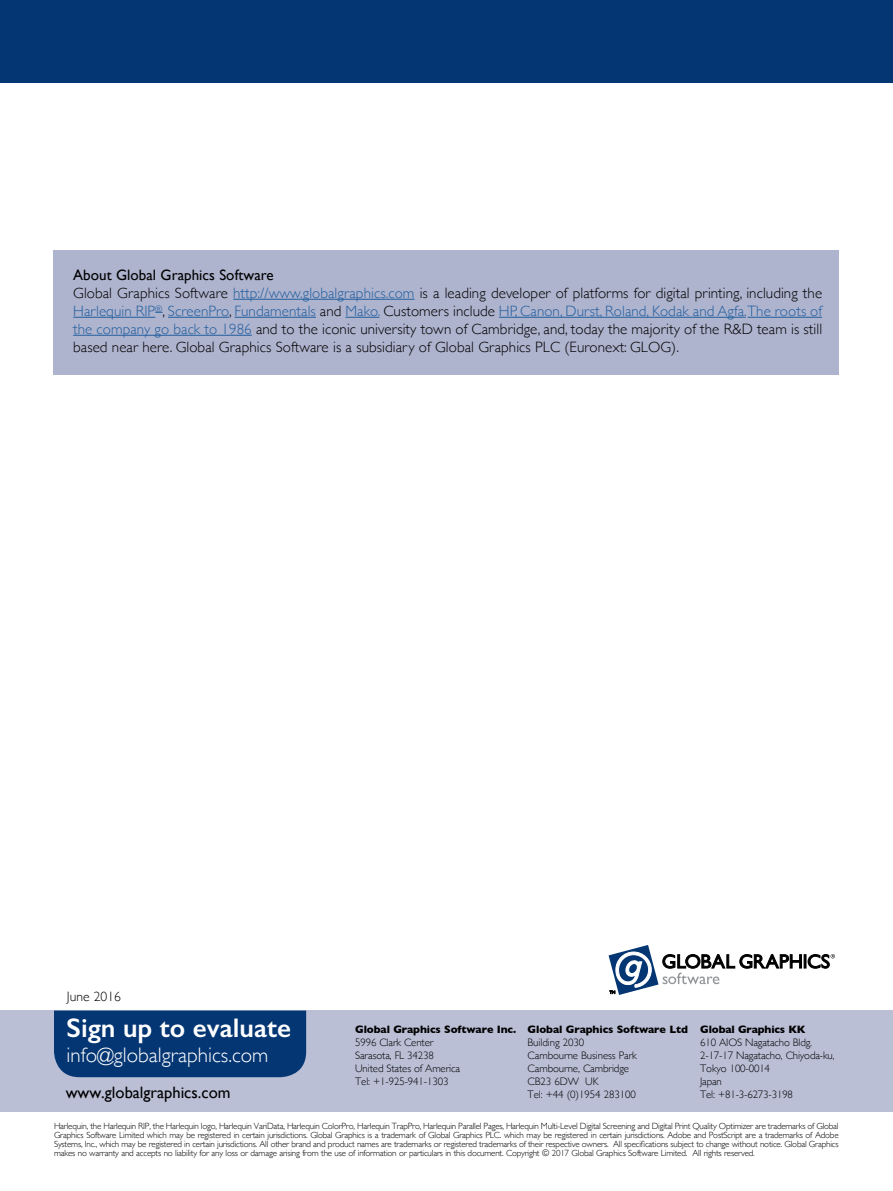
<style>
.page{position:relative;width:893px;height:1191px;background:#fff}
.page>*{position:absolute;margin:0;border:0;box-sizing:border-box;transform-origin:0 0}
.t1{font:600 27px "Gill Sans";color:#fff}
.t2{font:300 21px "Gill Sans";color:#fff}
.t3{font:16.5px "Gill Sans";color:#000}
.t4{font:300 15px/18px "Gill Sans";letter-spacing:.005em;color:#000}
.t5{font:300 13.65px "Gill Sans";color:#000}
.t6{font:300 10.8px/13px "Gill Sans";letter-spacing:-.01em;color:#000}
.t7{font:700 10.8px "Gill Sans";letter-spacing:-.01em;color:#000}
.t8{font:300 9px/9px "Gill Sans";letter-spacing:-.02em;color:#000;text-align:justify}
.s1{font-weight:400}
.s2{color:#215e9e}
</style>
<div class="page">
<div style="left:0;top:1010px;width:893px;height:102px;background:#bbbfd6"></div>
<svg style="left:609px;top:945px;width:226px;height:50px"></svg>
<hr style="left:0;top:81px;width:893px;height:2px;background:#007db7">
<div style="left:0;top:0;width:893px;height:82px;background:#043673"></div>
<div style="left:54px;top:1010px;width:252px;height:67px;background:#043673"></div>
<div style="left:53px;top:251px;width:786px;height:124px;background:#aeb3ce"></div>
<hr style="left:233px;top:299px;width:182px;height:1px;background:#215e9e">
<hr style="left:73px;top:317px;width:82px;height:1px;background:#215e9e">
<hr style="left:168px;top:317px;width:61px;height:1px;background:#215e9e">
<hr style="left:235px;top:317px;width:81px;height:1px;background:#215e9e">
<hr style="left:345px;top:317px;width:34px;height:1px;background:#215e9e">
<hr style="left:499px;top:317px;width:247px;height:1px;background:#215e9e">
<hr style="left:748px;top:317px;width:74px;height:1px;background:#215e9e">
<hr style="left:73px;top:335px;width:179px;height:1px;background:#215e9e">
<p class="t4" style="left:73px;top:265px;width:750px"><span class="s1">About Global Graphics Software<br></span>Global Graphics Software <span class="s2">http://www.globalgraphics.com</span> is a leading developer of platforms for digital printing, including the <span class="s2">Harlequin RIP</span><sup>®</sup>, <span class="s2">ScreenPro</span>, <span class="s2">Fundamentals</span> and <span class="s2">Mako.</span> Customers include <span class="s2">HP, Canon, Durst, Roland, Kodak and Agfa.The roots of the company go back to 1986</span> and to the iconic university town of Cambridge, and, today the majority of the R&amp;D team is still based near here. Global Graphics Software is a subsidiary of Global Graphics PLC (Euronext: GLOG).</p>
<h3 class="t5" style="left:67px;top:985px;width:56px">June 2016</h3>
<h1 class="t1" style="left:67px;top:1011px;width:226px">Sign up to evaluate</h1>
<h2 class="t2" style="left:67px;top:1039px;width:203px">info@globalgraphics.com</h2>
<h3 class="t3" style="left:66px;top:1082px;width:166px">www.globalgraphics.com</h3>
<p class="t7" style="left:355px;top:1020px;width:162px">Global Graphics Software Inc.</p>
<p class="t6" style="left:355px;top:1035px;width:107px">5996 Clark Center<br>Sarasota, FL 34238<br>United States of America<br>Tel: +1-925-941-1303</p>
<p class="t7" style="left:528px;top:1020px;width:162px">Global Graphics Software Ltd</p>
<p class="t6" style="left:528px;top:1035px;width:111px">Building 2030<br>Cambourne Business Park<br>Cambourne, Cambridge<br>CB23 6DW UK<br>Tel: +44 (0)1954 283100</p>
<p class="t7" style="left:700px;top:1020px;width:107px">Global Graphics KK</p>
<p class="t6" style="left:700px;top:1035px;width:136px">610 AIOS Nagatacho Bldg.<br>2-17-17 Nagatacho, Chiyoda-ku,<br>Tokyo 100-0014<br>Japan<br>Tel: +81-3-6273-3198</p>
<p class="t8" style="left:54px;top:1121px;width:786px">Harlequin, the Harlequin RIP, the Harlequin logo, Harlequin VariData, Harlequin ColorPro, Harlequin TrapPro, Harlequin Parallel Pages, Harlequin Multi-Level Digital Screening and Digital Print Quality Optimizer are trademarks of Global Graphics Software Limited which may be registered in certain jurisdictions. Global Graphics is a trademark of Global Graphics PLC. which may be registered in certain jurisdictions. Adobe and PostScript are a trademarks of Adobe Systems, Inc., which may be registered in certain jurisdictions. All other brand and product names are trademarks or registered trademarks of their respective owners. All specifications subject to change without notice. Global Graphics makes no warranty and accepts no liability for any loss or damage arising from the use of information or particulars in this document. Copyright © 2017 Global Graphics Software Limited. All rights reserved.</p>
</div>
